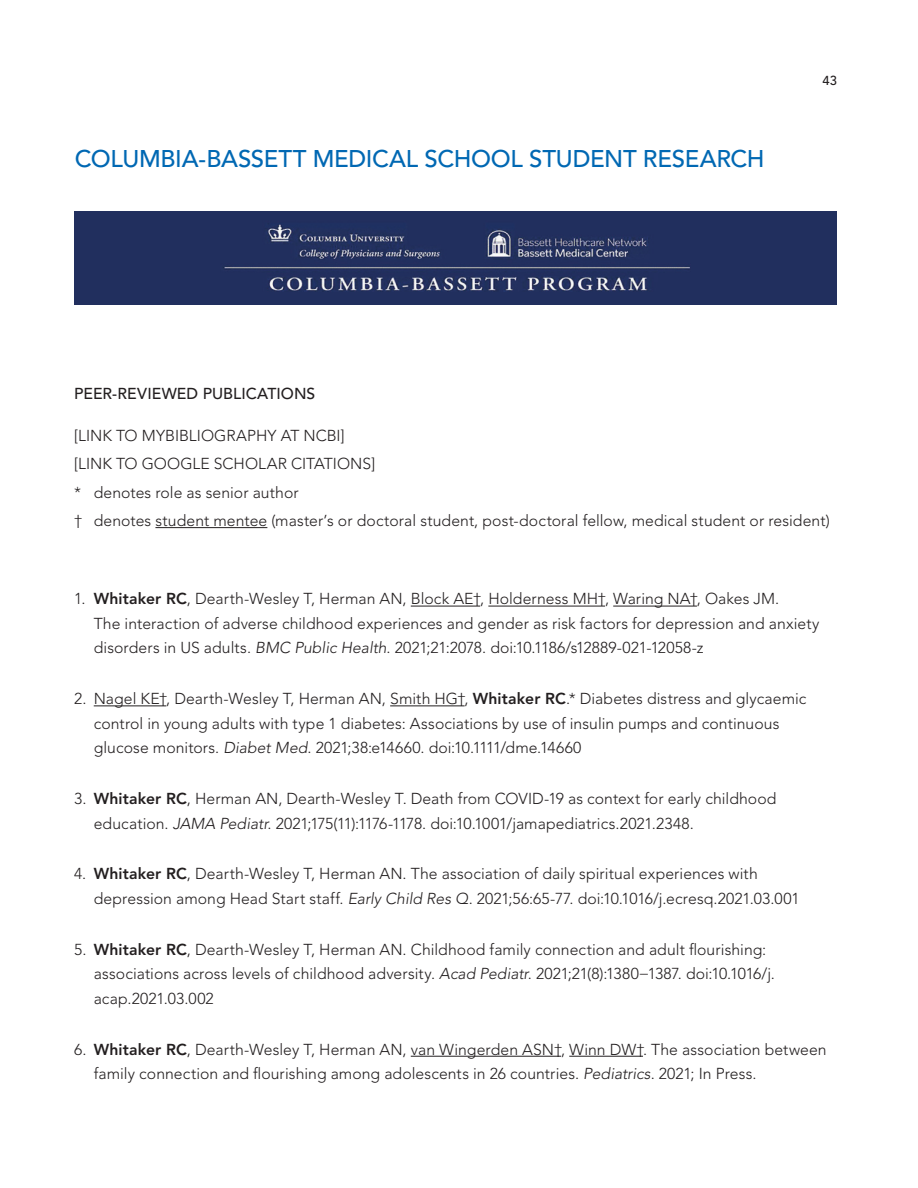
<style>
.page{position:relative;width:918px;height:1188px;background:#fff}
.page>*{position:absolute;margin:0;border:0;box-sizing:border-box;transform-origin:0 0}
.Body_text{font:500 24px "Avenir LT Std";letter-spacing:-.015em;color:#0168b3}
.Body_text-2{font:300 15.75px/24.5px "Avenir LT Std";letter-spacing:.005em;color:#231f20}
.Body_text-3{font:500 15.75px "Avenir LT Std";letter-spacing:.005em;color:#231f20}
.t1{font:500 12.9px "Avenir LT Std";color:#231f20}
.s1{font-weight:800}
.s2{font-style:italic}
</style>
<div class="page">
<img style="left:74px;top:212px;width:763px;height:93px">
<hr style="left:155px;top:527px;width:112px;height:1px;background:#231f20">
<hr style="left:411px;top:606px;width:69px;height:1px;background:#231f20">
<hr style="left:488px;top:606px;width:117px;height:1px;background:#231f20">
<hr style="left:613px;top:606px;width:84px;height:1px;background:#231f20">
<hr style="left:94px;top:705px;width:72px;height:1px;background:#231f20">
<hr style="left:390px;top:705px;width:75px;height:1px;background:#231f20">
<hr style="left:411px;top:1056px;width:150px;height:1px;background:#231f20">
<hr style="left:569px;top:1056px;width:74px;height:1px;background:#231f20">
<p class="Body_text" style="left:75px;top:144px;width:691px">COLUMBIA-BASSETT MEDICAL SCHOOL STUDENT RESEARCH</p>
<p class="t1" style="left:823px;top:73px;width:16px">43</p>
<p class="Body_text-3" style="left:74px;top:384px;width:243px">PEER-REVIEWED PUBLICATIONS</p>
<p class="Body_text-2" style="left:74px;top:423px;width:272px">[LINK TO MYBIBLIOGRAPHY AT NCBI]</p>
<p class="Body_text-2" style="left:74px;top:451px;width:302px">[LINK TO GOOGLE SCHOLAR CITATIONS]</p>
<p class="Body_text-2" style="left:74px;top:480px;width:226px">* denotes role as senior author</p>
<p class="Body_text-2" style="left:74px;top:508px;width:757px">† denotes student mentee (master’s or doctoral student, post-doctoral fellow, medical student or resident)</p>
<p class="Body_text-2" style="left:94px;top:587px;width:727px;text-indent:-19px">1. <span class="s1">Whitaker RC</span>, Dearth-Wesley T, Herman AN, Block AE†, Holderness MH†, Waring NA†, Oakes JM.<br>The interaction of adverse childhood experiences and gender as risk factors for depression and anxiety disorders in US adults. <span class="s2">BMC Public Health</span>. 2021;21:2078. doi:10.1186/s12889-021-12058-z</p>
<p class="Body_text-2" style="left:94px;top:687px;width:714px;text-indent:-19px">2. Nagel KE†, Dearth-Wesley T, Herman AN, Smith HG†, <span class="s1">Whitaker RC</span>.* Diabetes distress and glycaemic control in young adults with type 1 diabetes: Associations by use of insulin pumps and continuous glucose monitors. <span class="s2">Diabet Med</span>. 2021;38:e14660. doi:10.1111/dme.14660</p>
<p class="Body_text-2" style="left:94px;top:787px;width:684px;text-indent:-19px">3. <span class="s1">Whitaker RC</span>, Herman AN, Dearth-Wesley T. Death from COVID-19 as context for early childhood education. <span class="s2">JAMA Pediatr</span>. 2021;175(11):1176-1178. doi:10.1001/jamapediatrics.2021.2348.</p>
<p class="Body_text-2" style="left:94px;top:862px;width:707px;text-indent:-19px">4. <span class="s1">Whitaker RC</span>, Dearth-Wesley T, Herman AN. The association of daily spiritual experiences with depression among Head Start staff. <span class="s2">Early Child Res Q</span>. 2021;56:65-77. doi:10.1016/j.ecresq.2021.03.001</p>
<p class="Body_text-2" style="left:94px;top:937px;width:683px;text-indent:-19px">5. <span class="s1">Whitaker RC</span>, Dearth-Wesley T, Herman AN. Childhood family connection and adult flourishing: associations across levels of childhood adversity. <span class="s2">Acad Pediatr</span>. 2021;21(8):1380−1387. doi:10.1016/j. acap.2021.03.002</p>
<p class="Body_text-2" style="left:94px;top:1037px;width:734px;text-indent:-19px">6. <span class="s1">Whitaker RC</span>, Dearth-Wesley T, Herman AN, van Wingerden ASN†, Winn DW†. The association between family connection and flourishing among adolescents in 26 countries. <span class="s2">Pediatrics</span>. 2021; In Press.</p>
</div>
